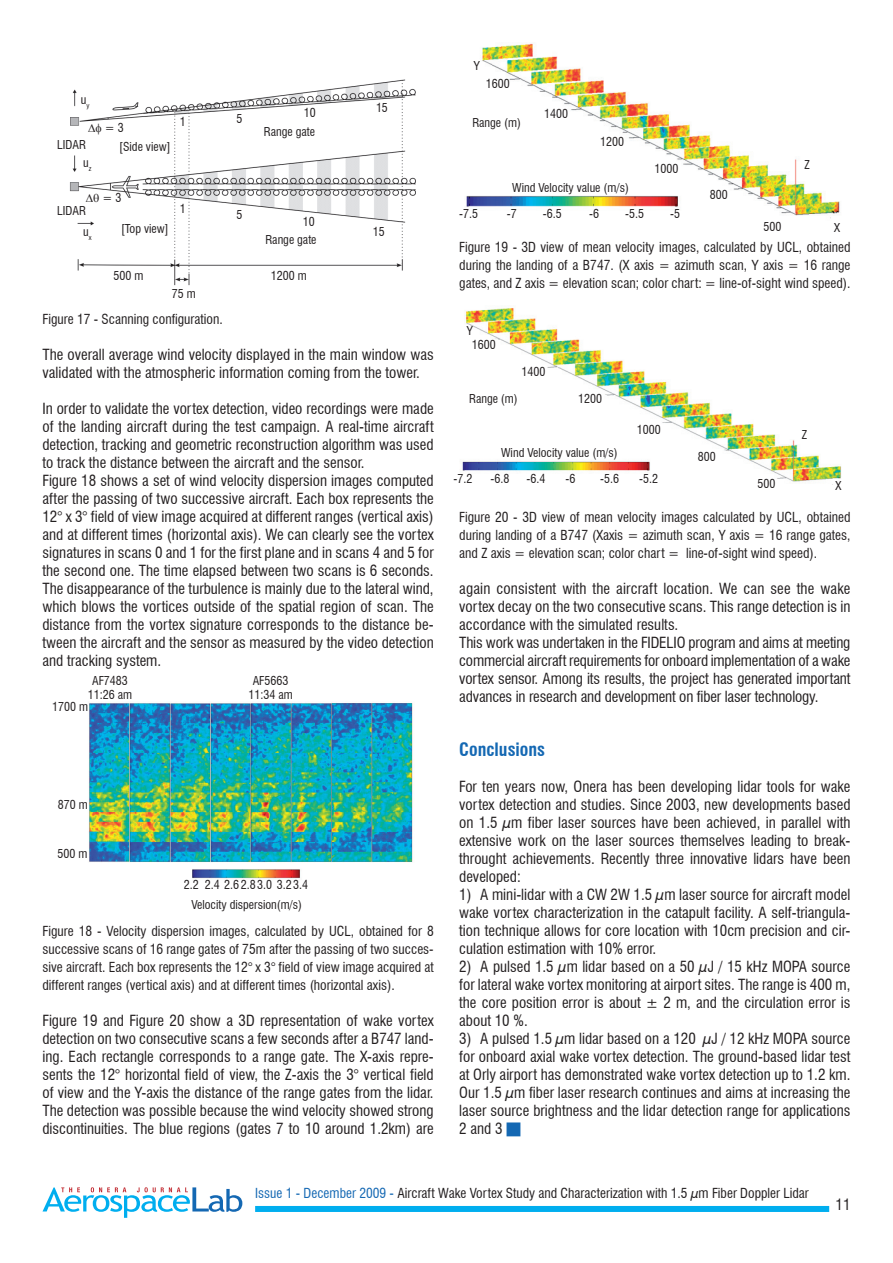
<style>
.page{position:relative;width:893px;height:1263px;background:#fff}
.page>*{position:absolute;margin:0;border:0;box-sizing:border-box;transform-origin:0 0}
.t1{font:700 condensed 18px "Swiss 721 BT";color:#1468b3}
.t2{font:condensed 15px/18px "Swiss 721 BT";color:#231f20;text-align:justify}
.t3{font:condensed 13.5px/18px "Swiss 721 BT";color:#231f20;text-align:justify}
.t4{font:condensed 12px/14.4px "Swiss 721 BT";color:#231f20;text-align:center}
.s1{color:#1468b3}
</style>
<div class="page">
<div style="left:255px;top:1206px;width:574px;height:6px;background:#00aeef"></div>
<svg style="left:43px;top:1187px;width:199px;height:31px"></svg>
<img style="left:466px;top:43px;width:374px;height:175px">
<img style="left:462px;top:308px;width:379px;height:174px">
<img style="left:70px;top:79px;width:346px;height:207px">
<img style="left:89px;top:703px;width:324px;height:176px">
<svg style="left:96px;top:124px;width:5px;height:11px"></svg>
<svg style="left:94px;top:194px;width:5px;height:8px"></svg>
<p class="t4" style="left:474px;top:59px;width:8px">Y</p>
<p class="t4" style="left:81px;top:92px;width:10px">u<sub>y</sub></p>
<p class="t4" style="left:88px;top:121px;width:37px">∆ = 3</p>
<p class="t4" style="left:57px;top:137px;width:30px">LIDAR</p>
<p class="t4" style="left:83px;top:155px;width:10px">u<sub>z</sub></p>
<p class="t4" style="left:119px;top:139px;width:53px">[Side view]</p>
<p class="t4" style="left:86px;top:191px;width:37px">∆ = 3</p>
<p class="t4" style="left:57px;top:203px;width:30px">LIDAR</p>
<p class="t4" style="left:83px;top:225px;width:10px">u<sub>x</sub></p>
<p class="t4" style="left:121px;top:221px;width:49px">[Top view]</p>
<p class="t4" style="left:180px;top:115px;width:7px">1</p>
<p class="t4" style="left:237px;top:111px;width:7px">5</p>
<p class="t4" style="left:180px;top:201px;width:7px">1</p>
<p class="t4" style="left:237px;top:207px;width:7px">5</p>
<p class="t4" style="left:304px;top:105px;width:13px">10</p>
<p class="t4" style="left:264px;top:125px;width:53px">Range gate</p>
<p class="t4" style="left:303px;top:215px;width:13px">10</p>
<p class="t4" style="left:266px;top:233px;width:53px">Range gate</p>
<p class="t4" style="left:114px;top:269px;width:31px">500 m</p>
<p class="t4" style="left:271px;top:269px;width:37px">1200 m</p>
<p class="t4" style="left:172px;top:287px;width:25px">75 m</p>
<p class="t4" style="left:376px;top:101px;width:13px">15</p>
<p class="t4" style="left:373px;top:224px;width:13px">15</p>
<p class="t3" style="left:43px;top:310px;width:182px">Figure 17 - Scanning configuration.</p>
<p class="t2" style="left:43px;top:346px;width:393px">The overall average wind velocity displayed in the main window was validated with the atmospheric information coming from the tower.</p>
<p class="t2" style="left:43px;top:400px;width:393px;text-align:left">In order to validate the vortex detection, video recordings were made of the landing aircraft during the test campaign. A real-time aircraft detection, tracking and geometric reconstruction algorithm was used to track the distance between the aircraft and the sensor.<br>Figure 18 shows a set of wind velocity dispersion images computed after the passing of two successive aircraft. Each box represents the 12° x 3° field of view image acquired at different ranges (vertical axis) and at different times (horizontal axis). We can clearly see the vortex signatures in scans 0 and 1 for the first plane and in scans 4 and 5 for the second one. The time elapsed between two scans is 6 seconds.<br>The disappearance of the turbulence is mainly due to the lateral wind, which blows the vortices outside of the spatial region of scan. The distance from the vortex signature corresponds to the distance be&shy;tween the aircraft and the sensor as measured by the video detection and tracking system.</p>
<p class="t4" style="left:88px;top:673px;width:46px">AF7483<br>11:26 am</p>
<p class="t4" style="left:248px;top:673px;width:46px">AF5663<br>11:34 am</p>
<p class="t4" style="left:52px;top:700px;width:37px">1700 m</p>
<p class="t4" style="left:58px;top:797px;width:31px">870 m</p>
<p class="t4" style="left:58px;top:846px;width:31px">500 m</p>
<p class="t4" style="left:184px;top:874px;width:126px;line-height:20.5px">2.2 2.4 2.6 2.8 3.0 3.2 3.4<br>Velocity dispersion(m/s)</p>
<p class="t3" style="left:43px;top:922px;width:393px">Figure 18 - Velocity dispersion images, calculated by UCL, obtained for 8 successive scans of 16 range gates of 75m after the passing of two succes&shy;sive aircraft. Each box represents the 12° x 3° field of view image acquired at different ranges (vertical axis) and at different times (horizontal axis).</p>
<p class="t2" style="left:43px;top:1012px;width:393px">Figure 19 and Figure 20 show a 3D representation of wake vortex detection on two consecutive scans a few seconds after a B747 land&shy;ing. Each rectangle corresponds to a range gate. The X-axis repre&shy;sents the 12° horizontal field of view, the Z-axis the 3° vertical field of view and the Y-axis the distance of the range gates from the lidar.<br>The detection was possible because the wind velocity showed strong discontinuities. The blue regions (gates 7 to 10 around 1.2km) are</p>
<p class="t4" style="left:486px;top:76px;width:25px">1600</p>
<p class="t4" style="left:472px;top:115px;width:50px">Range (m)</p>
<p class="t4" style="left:544px;top:107px;width:25px">1400</p>
<p class="t4" style="left:600px;top:135px;width:25px">1200</p>
<p class="t4" style="left:512px;top:181px;width:118px">Wind Velocity value (m/s)</p>
<p class="t4" style="left:654px;top:162px;width:25px">1000</p>
<p class="t4" style="left:459px;top:207px;width:20px">-7.5</p>
<p class="t4" style="left:507px;top:207px;width:11px">-7</p>
<p class="t4" style="left:543px;top:207px;width:20px">-6.5</p>
<p class="t4" style="left:589px;top:207px;width:11px">-6</p>
<p class="t4" style="left:625px;top:207px;width:20px">-5.5</p>
<p class="t4" style="left:670px;top:207px;width:11px">-5</p>
<p class="t4" style="left:710px;top:188px;width:19px">800</p>
<p class="t4" style="left:764px;top:219px;width:19px">500</p>
<p class="t4" style="left:805px;top:157px;width:7px">Z</p>
<p class="t4" style="left:834px;top:220px;width:7px">X</p>
<p class="t3" style="left:459px;top:238px;width:393px">Figure 19 - 3D view of mean velocity images, calculated by UCL, obtained during the landing of a B747. (X axis = azimuth scan, Y axis = 16 range gates, and Z axis = elevation scan; color chart: = line-of-sight wind speed).</p>
<p class="t4" style="left:472px;top:324px;width:25px;line-height:13.5px;text-align:left;text-indent:-5px">Y<br>1600</p>
<p class="t4" style="left:521px;top:365px;width:25px">1400</p>
<p class="t4" style="left:469px;top:392px;width:50px">Range (m)</p>
<p class="t4" style="left:578px;top:391px;width:25px">1200</p>
<p class="t4" style="left:501px;top:446px;width:118px">Wind Velocity value (m/s)</p>
<p class="t4" style="left:637px;top:422px;width:25px">1000</p>
<p class="t4" style="left:454px;top:471px;width:20px">-7.2</p>
<p class="t4" style="left:491px;top:471px;width:20px">-6.8</p>
<p class="t4" style="left:527px;top:471px;width:20px">-6.4</p>
<p class="t4" style="left:566px;top:471px;width:11px">-6</p>
<p class="t4" style="left:600px;top:471px;width:20px">-5.6</p>
<p class="t4" style="left:639px;top:471px;width:20px">-5.2</p>
<p class="t4" style="left:698px;top:450px;width:19px">800</p>
<p class="t4" style="left:758px;top:477px;width:19px">500</p>
<p class="t4" style="left:802px;top:427px;width:7px">Z</p>
<p class="t4" style="left:835px;top:479px;width:7px">X</p>
<p class="t3" style="left:459px;top:508px;width:393px">Figure 20 - 3D view of mean velocity images calculated by UCL, obtained during landing of a B747 (Xaxis = azimuth scan, Y axis = 16 range gates, and Z axis = elevation scan; color chart = line-of-sight wind speed).</p>
<p class="t2" style="left:459px;top:580px;width:393px;text-align:left">again consistent with the aircraft location. We can see the wake vortex decay on the two consecutive scans. This range detection is in accordance with the simulated results.<br>This work was undertaken in the FIDELIO program and aims at meeting commercial aircraft requirements for onboard implementation of a wake vortex sensor. Among its results, the project has generated important advances in research and development on fiber laser technology.</p>
<p class="t1" style="left:459px;top:739px;width:87px">Conclusions</p>
<p class="t2" style="left:459px;top:778px;width:393px">For ten years now, Onera has been developing lidar tools for wake vortex detection and studies. Since 2003, new developments based on 1.5 µm fiber laser sources have been achieved, in parallel with extensive work on the laser sources themselves leading to break&shy;throught achievements. Recently three innovative lidars have been developed:</p>
<p class="t2" style="left:459px;top:886px;width:393px">1) A mini-lidar with a CW 2W 1.5 µm laser source for aircraft model wake vortex characterization in the catapult facility. A self-triangula&shy;tion technique allows for core location with 10cm precision and cir&shy;culation estimation with 10% error.</p>
<p class="t2" style="left:459px;top:958px;width:393px">2) A pulsed 1.5 µm lidar based on a 50 µJ / 15 kHz MOPA source for lateral wake vortex monitoring at airport sites. The range is 400 m, the core position error is about ± 2 m, and the circulation error is about 10 %.</p>
<p class="t2" style="left:459px;top:1030px;width:393px">3) A pulsed 1.5 µm lidar based on a 120 µJ / 12 kHz MOPA source for onboard axial wake vortex detection. The ground-based lidar test at Orly airport has demonstrated wake vortex detection up to 1.2 km.<br>Our 1.5 µm fiber laser research continues and aims at increasing the laser source brightness and the lidar detection range for applications 2 and 3 <span class="s1">■</span></p>
<p class="t3" style="left:255px;top:1184px;width:555px"><span class="s1">Issue 1 - December 2009 -</span> Aircraft wake vortex study and characterization with 1.5 µm fiber Doppler lidar</p>
<p class="t2" style="left:835px;top:1195px;width:16px">11</p>
</div>
